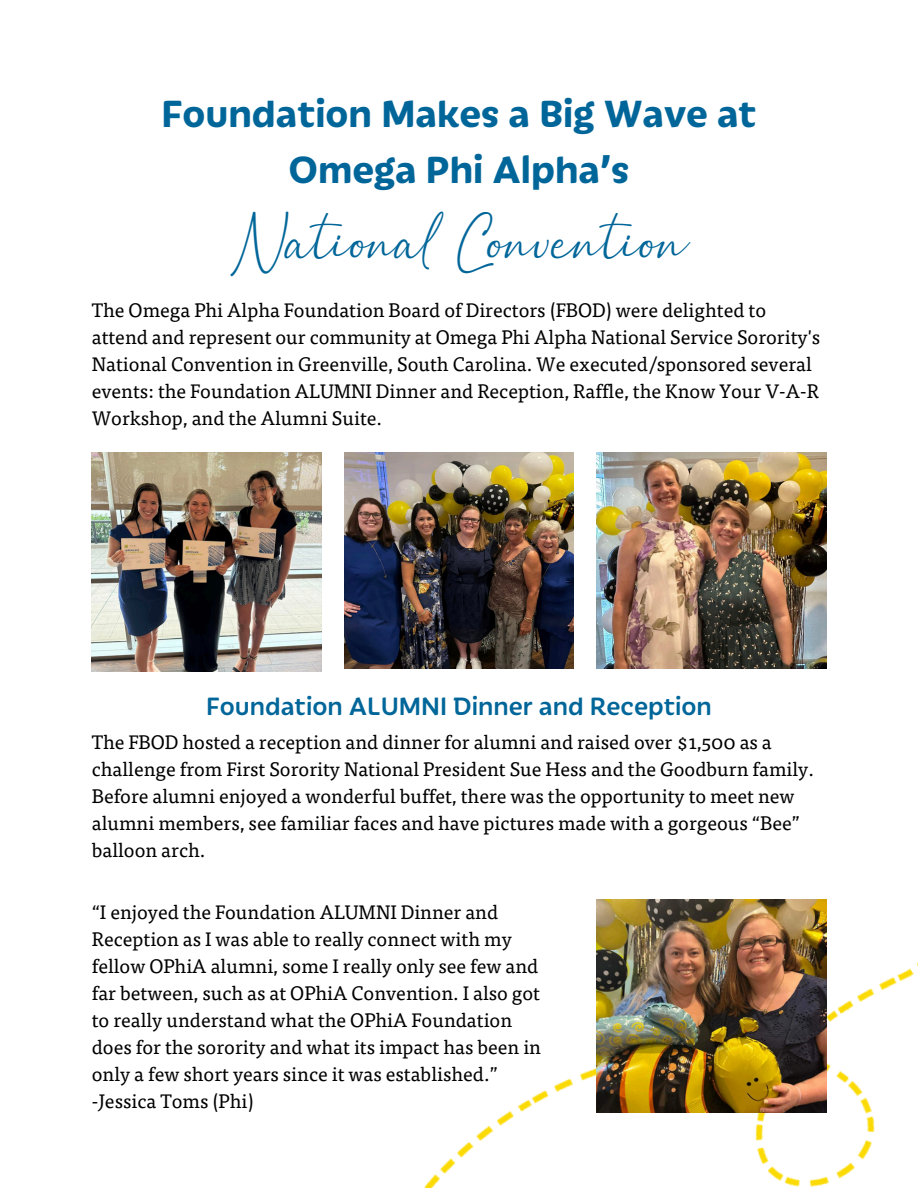
<style>
.page{position:relative;width:918px;height:1188px;background:#fff}
.page>*{position:absolute;margin:0;border:0;box-sizing:border-box;transform-origin:0 0}
.t1{font:700 40.8px/56.2px "Iskra CYR";color:#069;text-align:center}
.t2{font:40.8px "Balista";color:#069}
.t3{font:500 27px "Iskra CYR";color:#069}
.t4{font:19.5px/27px "Tisa Pro";color:#000}
</style>
<div class="page">
<img style="left:424px;top:899px;width:494px;height:289px">
<img style="left:92px;top:452px;width:229px;height:219px">
<img style="left:597px;top:452px;width:229px;height:216px">
<img style="left:344px;top:452px;width:230px;height:216px">
<img style="left:597px;top:899px;width:229px;height:213px">
<p class="t1" style="left:161px;top:87px;width:597px">Foundation Makes a Big Wave at<br>Omega Phi Alpha’s</p>
<p class="t2" style="left:229px;top:218px;width:461px">National Convention</p>
<h1 class="t4" style="left:92px;top:296px;width:730px">The Omega Phi Alpha Foundation Board of Directors (FBOD) were delighted to attend and represent our community at Omega Phi Alpha National Service Sorority's National Convention in Greenville, South Carolina. We executed/sponsored several events: the Foundation ALUMNI Dinner and Reception, Raffle, the Know Your V-A-R Workshop, and the Alumni Suite.</h1>
<p class="t3" style="left:206px;top:693px;width:507px">Foundation ALUMNI Dinner and Reception</p>
<h1 class="t4" style="left:92px;top:728px;width:724px">The FBOD hosted a reception and dinner for alumni and raised over $1,500 as a challenge from First Sorority National President Sue Hess and the Goodburn family.<br>Before alumni enjoyed a wonderful buffet, there was the opportunity to meet new alumni members, see familiar faces and have pictures made with a gorgeous “Bee” balloon arch.</h1>
<p class="t4" style="left:92px;top:897px;width:451px">“I enjoyed the Foundation ALUMNI Dinner and Reception as I was able to really connect with my fellow OPhiA alumni, some I really only see few and far between, such as at OPhiA Convention. I also got to really understand what the OPhiA Foundation does for the sorority and what its impact has been in only a few short years since it was established.”</p>
<p class="t4" style="left:92px;top:1086px;width:163px">-Jessica Toms (Phi)</p>
</div>
